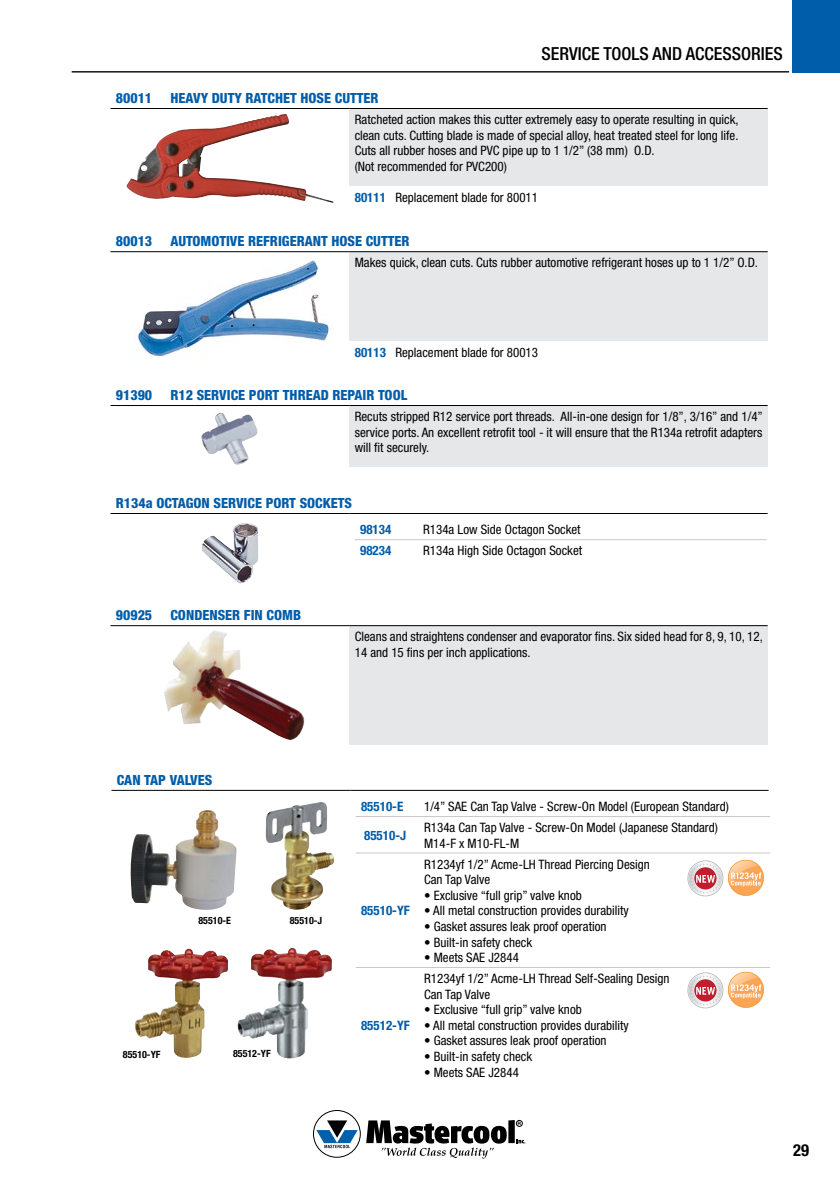
<style>
.page{position:relative;width:840px;height:1191px;background:#fff}
.page>*{position:absolute;margin:0;border:0;box-sizing:border-box;transform-origin:0 0}
.t1{font:500 condensed 18px "Helvetica Neue";color:#000}
.t2{font:700 condensed 16.6px "Helvetica Neue";color:#000}
.t3{font:800 condensed 14px "Helvetica Neue";color:#005daa}
.t4{font:condensed 13px/15.6px "Helvetica Neue";color:#000}
.t5{font:700 condensed 13px "Helvetica Neue";color:#005daa}
.t6{font:700 condensed 10px "Helvetica Neue";color:#000}
.s1{font-weight:700;color:#005daa}
</style>
<div class="page">
<svg style="left:313px;top:1110px;width:47px;height:47px"></svg>
<div style="left:313px;top:1110px;width:47px;height:47px;border:1px solid #000;border-radius:50%"></div>
<div style="left:508px;top:1120px;width:6px;height:23px;background:#000"></div>
<svg style="left:516px;top:1139px;width:9px;height:4px"></svg>
<svg style="left:316px;top:1120px;width:41px;height:28px"></svg>
<svg style="left:366px;top:1120px;width:141px;height:38px"></svg>
<svg style="left:516px;top:1120px;width:6px;height:6px"></svg>
<hr style="left:72px;top:71px;width:716px;height:1px;background:#000">
<div style="left:792px;top:0;width:47px;height:72px;background:#005daa"></div>
<div style="left:349px;top:108px;width:418px;height:78px;background:#e6e7e8"></div>
<hr style="left:110px;top:108px;width:239px;height:1px;background:#000">
<hr style="left:349px;top:108px;width:418px;height:1px;background:#000">
<img style="left:126px;top:114px;width:158px;height:85px">
<div style="left:349px;top:252px;width:418px;height:89px;background:#e6e7e8"></div>
<hr style="left:110px;top:251px;width:239px;height:1px;background:#000">
<hr style="left:349px;top:251px;width:418px;height:1px;background:#000">
<img style="left:137px;top:260px;width:196px;height:97px">
<div style="left:349px;top:405px;width:418px;height:62px;background:#e6e7e8"></div>
<hr style="left:110px;top:405px;width:239px;height:1px;background:#000">
<hr style="left:349px;top:405px;width:418px;height:1px;background:#000">
<img style="left:201px;top:413px;width:57px;height:52px">
<hr style="left:110px;top:513px;width:239px;height:1px;background:#000">
<hr style="left:349px;top:513px;width:418px;height:1px;background:#000">
<img style="left:201px;top:523px;width:57px;height:60px">
<hr style="left:354px;top:539px;width:63px;height:1px;background:#c7c8ca">
<hr style="left:417px;top:539px;width:349px;height:1px;background:#c7c8ca">
<div style="left:349px;top:625px;width:418px;height:120px;background:#e6e7e8"></div>
<hr style="left:110px;top:625px;width:239px;height:1px;background:#000">
<hr style="left:349px;top:625px;width:418px;height:1px;background:#000">
<hr style="left:111px;top:790px;width:239px;height:1px;background:#000">
<hr style="left:350px;top:790px;width:418px;height:1px;background:#000">
<img style="left:130px;top:810px;width:107px;height:100px">
<img style="left:265px;top:802px;width:69px;height:108px">
<hr style="left:355px;top:816px;width:63px;height:1px;background:#c7c8ca">
<hr style="left:418px;top:816px;width:351px;height:1px;background:#c7c8ca">
<hr style="left:355px;top:852px;width:63px;height:1px;background:#c7c8ca">
<hr style="left:418px;top:852px;width:351px;height:1px;background:#c7c8ca">
<hr style="left:355px;top:967px;width:63px;height:1px;background:#c7c8ca">
<hr style="left:418px;top:967px;width:351px;height:1px;background:#c7c8ca">
<svg style="left:687px;top:860px;width:36px;height:36px"></svg>
<svg style="left:688px;top:861px;width:34px;height:34px"></svg>
<svg style="left:688px;top:861px;width:33px;height:34px"></svg>
<svg style="left:693px;top:867px;width:23px;height:23px"></svg>
<svg style="left:694px;top:867px;width:22px;height:22px"></svg>
<svg style="left:695px;top:875px;width:19px;height:7px"></svg>
<div style="left:690px;top:863px;width:30px;height:30px;border:1px dashed #bcbec0;border-radius:50%"></div>
<svg style="left:728px;top:860px;width:35px;height:36px"></svg>
<img style="left:134px;top:948px;width:94px;height:110px">
<img style="left:237px;top:947px;width:95px;height:112px">
<svg style="left:687px;top:972px;width:36px;height:36px"></svg>
<svg style="left:688px;top:973px;width:34px;height:34px"></svg>
<svg style="left:688px;top:973px;width:33px;height:34px"></svg>
<svg style="left:693px;top:979px;width:23px;height:23px"></svg>
<svg style="left:694px;top:979px;width:22px;height:22px"></svg>
<svg style="left:695px;top:987px;width:19px;height:7px"></svg>
<div style="left:690px;top:975px;width:30px;height:30px;border:1px dashed #bcbec0;border-radius:50%"></div>
<svg style="left:728px;top:971px;width:35px;height:36px"></svg>
<img style="left:164px;top:630px;width:50px;height:94px">
<h1 class="t1" style="left:541px;top:43px;width:243px">SERVICE TOOLS AND ACCESSORIES</h1>
<p class="t3" style="left:116px;top:90px;width:38px">80011</p>
<p class="t3" style="left:170px;top:90px;width:209px">HEAVY DUTY RATCHET HOSE CUTTER</p>
<p class="t4" style="left:354px;top:112px;width:385px">Ratcheted action makes this cutter extremely easy to operate resulting in quick, clean cuts. Cutting blade is made of special alloy, heat treated steel for long life.<br>Cuts all rubber hoses and PVC pipe up to 1 1/2” (38 mm) O.D.<br>(Not recommended for PVC200)</p>
<p class="t4" style="left:354px;top:189px;width:185px"><span class="s1">80111</span> Replacement blade for 80011</p>
<p class="t3" style="left:116px;top:233px;width:38px">80013</p>
<p class="t3" style="left:170px;top:233px;width:240px">AUTOMOTIVE REFRIGERANT HOSE CUTTER</p>
<p class="t4" style="left:354px;top:255px;width:404px">Makes quick, clean cuts. Cuts rubber automotive refrigerant hoses up to 1 1/2” O.D.</p>
<p class="t4" style="left:354px;top:344px;width:185px"><span class="s1">80113</span> Replacement blade for 80013</p>
<p class="t3" style="left:116px;top:386px;width:38px">91390</p>
<p class="t3" style="left:170px;top:386px;width:238px">R12 SERVICE PORT THREAD REPAIR TOOL</p>
<p class="t4" style="left:354px;top:408px;width:409px;text-align:justify">Recuts stripped R12 service port threads. All-in-one design for 1/8”, 3/16” and 1/4” service ports. An excellent retrofit tool - it will ensure that the R134a retrofit adapters will fit securely.</p>
<p class="t3" style="left:116px;top:494px;width:238px">R134a OCTAGON SERVICE PORT SOCKETS</p>
<p class="t5" style="left:360px;top:522px;width:33px">98134</p>
<p class="t4" style="left:423px;top:522px;width:159px">R134a Low Side Octagon Socket</p>
<p class="t5" style="left:360px;top:542px;width:33px">98234</p>
<p class="t4" style="left:423px;top:543px;width:160px">R134a High Side Octagon Socket</p>
<p class="t3" style="left:116px;top:606px;width:38px">90925</p>
<p class="t3" style="left:170px;top:606px;width:132px">CONDENSER FIN COMB</p>
<p class="t4" style="left:354px;top:628px;width:409px">Cleans and straightens condenser and evaporator fins. Six sided head for 8, 9, 10, 12,<br>14 and 15 fins per inch applications.</p>
<p class="t3" style="left:117px;top:771px;width:97px">CAN TAP VALVES</p>
<p class="t6" style="left:198px;top:914px;width:34px">85510-E</p>
<p class="t6" style="left:289px;top:914px;width:34px">85510-J</p>
<p class="t6" style="left:123px;top:1048px;width:39px">85510-YF</p>
<p class="t6" style="left:233px;top:1047px;width:39px">85512-YF</p>
<p class="t5" style="left:361px;top:798px;width:44px">85510-E</p>
<p class="t4" style="left:424px;top:798px;width:306px">1/4” SAE Can Tap Valve - Screw-On Model (European Standard)</p>
<p class="t5" style="left:364px;top:827px;width:44px">85510-J</p>
<p class="t4" style="left:424px;top:819px;width:295px">R134a Can Tap Valve - Screw-On Model (Japanese Standard)<br>M14-F x M10-FL-M</p>
<p class="t5" style="left:361px;top:902px;width:50px">85510-YF</p>
<p class="t5" style="left:361px;top:1017px;width:50px">85512-YF</p>
<p class="t4" style="left:424px;top:856px;width:227px">R1234yf 1/2” Acme-LH Thread Piercing Design<br>Can Tap Valve</p>
<p class="t4" style="left:424px;top:887px;width:159px">• Exclusive “full grip” valve knob</p>
<p class="t4" style="left:424px;top:903px;width:206px">• All metal construction provides durability</p>
<p class="t4" style="left:424px;top:918px;width:184px">• Gasket assures leak proof operation</p>
<p class="t4" style="left:424px;top:934px;width:110px">• Built-in safety check</p>
<p class="t4" style="left:424px;top:949px;width:96px">• Meets SAE J2844</p>
<p class="t4" style="left:424px;top:970px;width:247px">R1234yf 1/2” Acme-LH Thread Self-Sealing Design<br>Can Tap Valve</p>
<p class="t4" style="left:424px;top:1001px;width:159px">• Exclusive “full grip” valve knob</p>
<p class="t4" style="left:424px;top:1017px;width:206px">• All metal construction provides durability</p>
<p class="t4" style="left:424px;top:1033px;width:184px">• Gasket assures leak proof operation</p>
<p class="t4" style="left:424px;top:1048px;width:110px">• Built-in safety check</p>
<p class="t4" style="left:424px;top:1064px;width:96px">• Meets SAE J2844</p>
<p class="t2" style="left:792px;top:1140px;width:17px">29</p>
</div>
